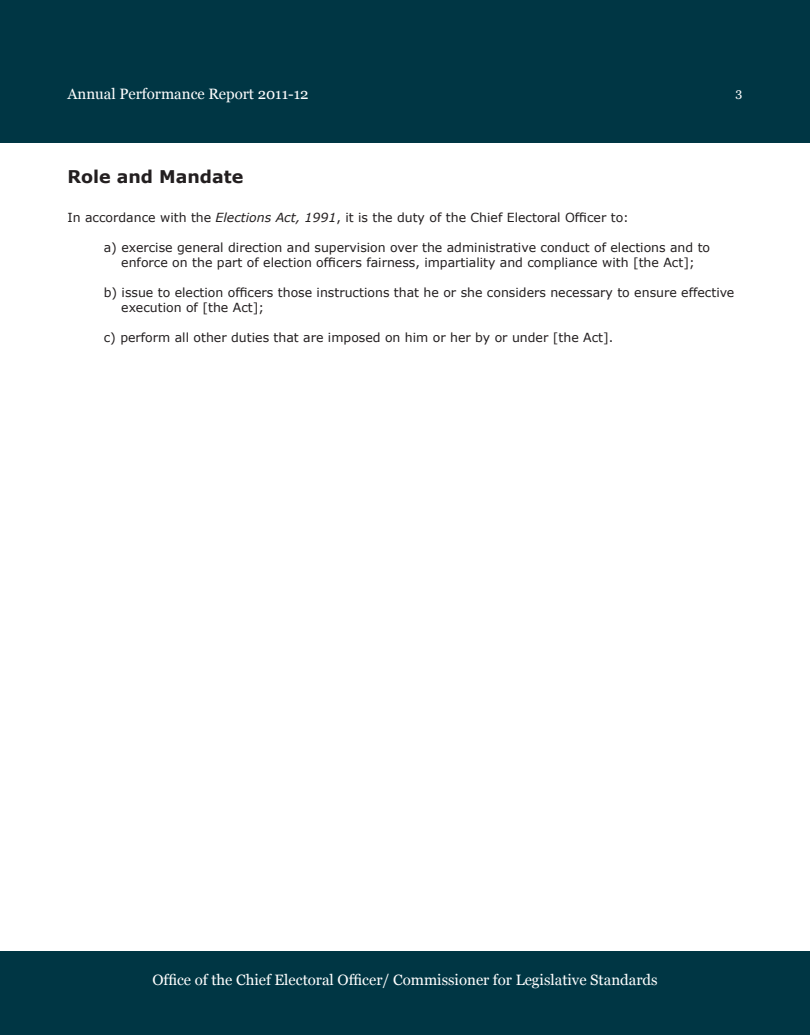
<style>
.page{position:relative;width:810px;height:1035px;background:#fff}
.page>*{position:absolute;margin:0;border:0;box-sizing:border-box;transform-origin:0 0}
.t1{font:700 17.5px "Verdana";color:#231f20}
.t2{font:15px "Georgia";color:#fff}
.t3{font:12.5px/15px "Verdana";color:#231f20;text-align:center}
.t4{font:12.5px "Georgia";color:#fff}
.s1{font-style:italic}
</style>
<div class="page">
<div style="left:0;top:0;width:810px;height:143px;background:#003644"></div>
<div style="left:0;top:951px;width:810px;height:84px;background:#003644"></div>
<p class="t2" style="left:68px;top:85px;width:243px">Annual Performance Report 2011-12</p>
<p class="t4" style="left:736px;top:85px;width:8px">3</p>
<h1 class="t1" style="left:68px;top:164px;width:177px">Role and Mandate</h1>
<p class="t3" style="left:68px;top:210px;width:563px">In accordance with the <span class="s1">Elections Act, 1991</span>, it is the duty of the Chief Electoral Officer to:</p>
<p class="t3" style="left:104px;top:240px;width:608px">a) exercise general direction and supervision over the administrative conduct of elections and to enforce on the part of election officers fairness, impartiality and compliance with [the Act];</p>
<p class="t3" style="left:121px;top:285px;width:615px;text-align:left;text-indent:-17px">b) issue to election officers those instructions that he or she considers necessary to ensure effective execution of [the Act];</p>
<p class="t3" style="left:104px;top:330px;width:511px">c) perform all other duties that are imposed on him or her by or under [the Act].</p>
<p class="t2" style="left:152px;top:971px;width:507px">Office of the Chief Electoral Officer/ Commissioner for Legislative Standards</p>
</div>
